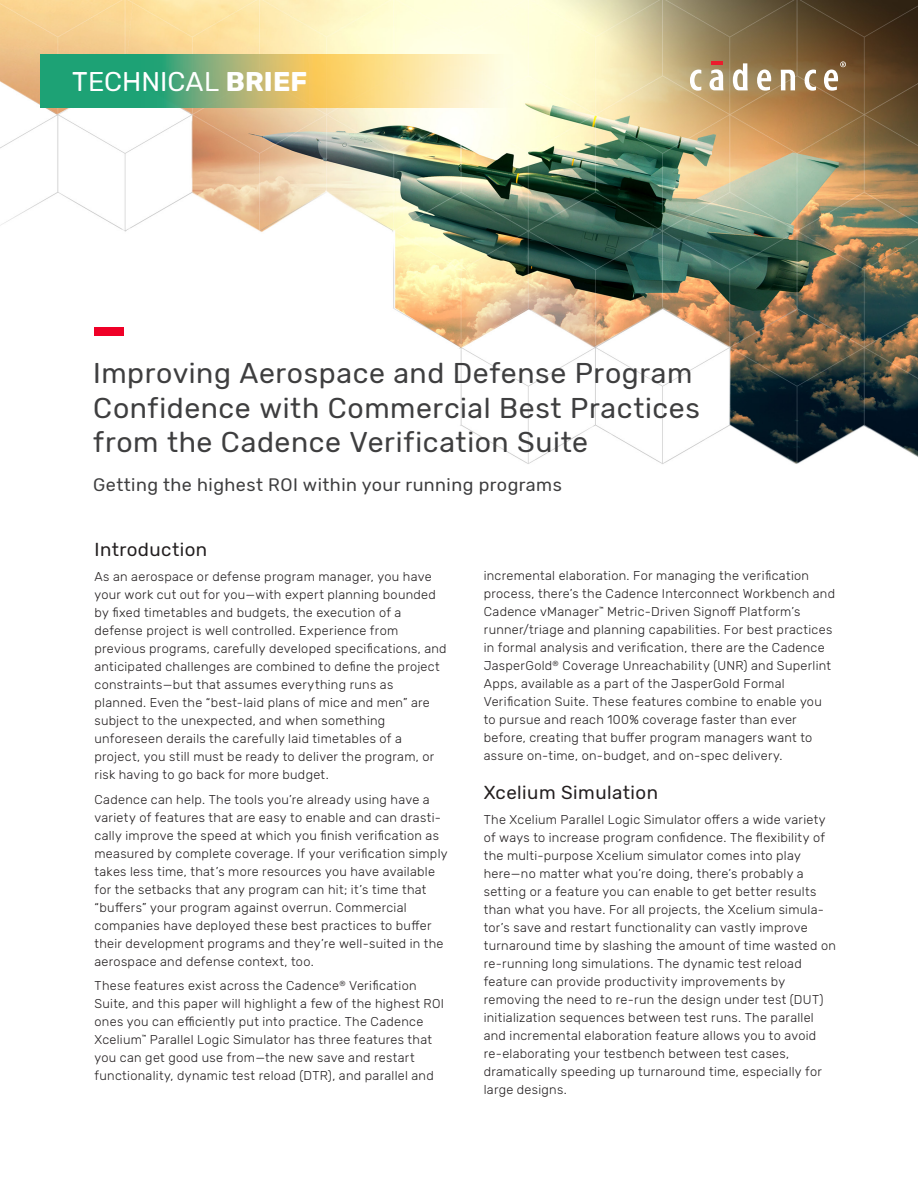
<style>
.page{position:relative;width:918px;height:1188px;background:#fff}
.page>*{position:absolute;margin:0;border:0;box-sizing:border-box;transform-origin:0 0}
.Title_Level_1{font:28.5px/34.5px "Rubik";letter-spacing:.02em;color:#3e3e3f}
.t1{font:27px "Rubik";color:#fff}
.Body_Header_A{font:18.75px "Rubik";letter-spacing:.025em;color:#231f20}
.Title_Level_1-2{font:18px "Rubik";letter-spacing:.025em;color:#3e3e3f}
.Body{font:300 12.75px/18px "Rubik";letter-spacing:.02em;color:#231f20}
.s1{font-weight:700}
</style>
<div class="page">
<img style="left:0;top:0;width:918px;height:464px">
<svg style="left:40px;top:54px;width:473px;height:54px"></svg>
<hr style="left:711px;top:61px;width:12px;height:4px;background:#eb1c2c">
<svg style="left:690px;top:70px;width:11px;height:21px"></svg>
<svg style="left:709px;top:69px;width:14px;height:21px"></svg>
<svg style="left:733px;top:63px;width:15px;height:27px"></svg>
<svg style="left:757px;top:70px;width:14px;height:21px"></svg>
<svg style="left:781px;top:70px;width:14px;height:20px"></svg>
<svg style="left:805px;top:70px;width:11px;height:21px"></svg>
<svg style="left:824px;top:61px;width:22px;height:30px"></svg>
<div style="left:95px;top:328px;width:29px;height:8px;background:#ef0027"></div>
<h2 class="t1" style="left:72px;top:67px;width:237px">TECHNICAL <span class="s1">BRIEF</span></h2>
<p class="Title_Level_1" style="left:93px;top:357px;width:608px">Improving Aerospace and Defense Program<br>Confidence with Commercial Best Practices from the Cadence Verification Suite</p>
<p class="Title_Level_1-2" style="left:93px;top:474px;width:470px">Getting the highest ROI within your running programs</p>
<p class="Body_Header_A" style="left:94px;top:539px;width:114px">Introduction</p>
<p class="Body" style="left:94px;top:568px;width:354px">As an aerospace or defense program manager, you have your work cut out for you—with expert planning bounded by fixed timetables and budgets, the execution of a defense project is well controlled. Experience from previous programs, carefully developed specifications, and anticipated challenges are combined to define the project constraints—but that assumes everything runs as planned. Even the “best-laid plans of mice and men” are subject to the unexpected, and when something unforeseen derails the carefully laid timetables of a project, you still must be ready to deliver the program, or risk having to go back for more budget.</p>
<p class="Body" style="left:94px;top:790px;width:355px">Cadence can help. The tools you’re already using have a variety of features that are easy to enable and can drasti&shy;cally improve the speed at which you finish verification as measured by complete coverage. If your verification simply takes less time, that’s more resources you have available for the setbacks that any program can hit; it’s time that “buffers” your program against overrun. Commercial companies have deployed these best practices to buffer their development programs and they’re well-suited in the aerospace and defense context, too.</p>
<p class="Body" style="left:94px;top:977px;width:351px">These features exist across the Cadence<sup>®</sup> Verification Suite, and this paper will highlight a few of the highest ROI ones you can efficiently put into practice. The Cadence Xcelium<sup>™</sup> Parallel Logic Simulator has three features that you can get good use from—the new save and restart functionality, dynamic test reload (DTR), and parallel and</p>
<p class="Body" style="left:484px;top:567px;width:353px">incremental elaboration. For managing the verification process, there’s the Cadence Interconnect Workbench and Cadence vManager<sup>™</sup> Metric-Driven Signoff Platform’s runner/triage and planning capabilities. For best practices in formal analysis and verification, there are the Cadence JasperGold<sup>®</sup> Coverage Unreachability (UNR) and Superlint Apps, available as a part of the JasperGold Formal Verification Suite. These features combine to enable you to pursue and reach 100% coverage faster than ever before, creating that buffer program managers want to assure on-time, on-budget, and on-spec delivery.</p>
<p class="Body_Header_A" style="left:484px;top:782px;width:176px">Xcelium Simulation</p>
<p class="Body" style="left:484px;top:811px;width:354px">The Xcelium Parallel Logic Simulator offers a wide variety of ways to increase program confidence. The flexibility of the multi-purpose Xcelium simulator comes into play here—no matter what you’re doing, there’s probably a setting or a feature you can enable to get better results than what you have. For all projects, the Xcelium simula&shy;tor’s save and restart functionality can vastly improve turnaround time by slashing the amount of time wasted on re-running long simulations. The dynamic test reload feature can provide productivity improvements by removing the need to re-run the design under test (DUT) initialization sequences between test runs. The parallel and incremental elaboration feature allows you to avoid re-elaborating your testbench between test cases, dramatically speeding up turnaround time, especially for large designs.</p>
</div>
